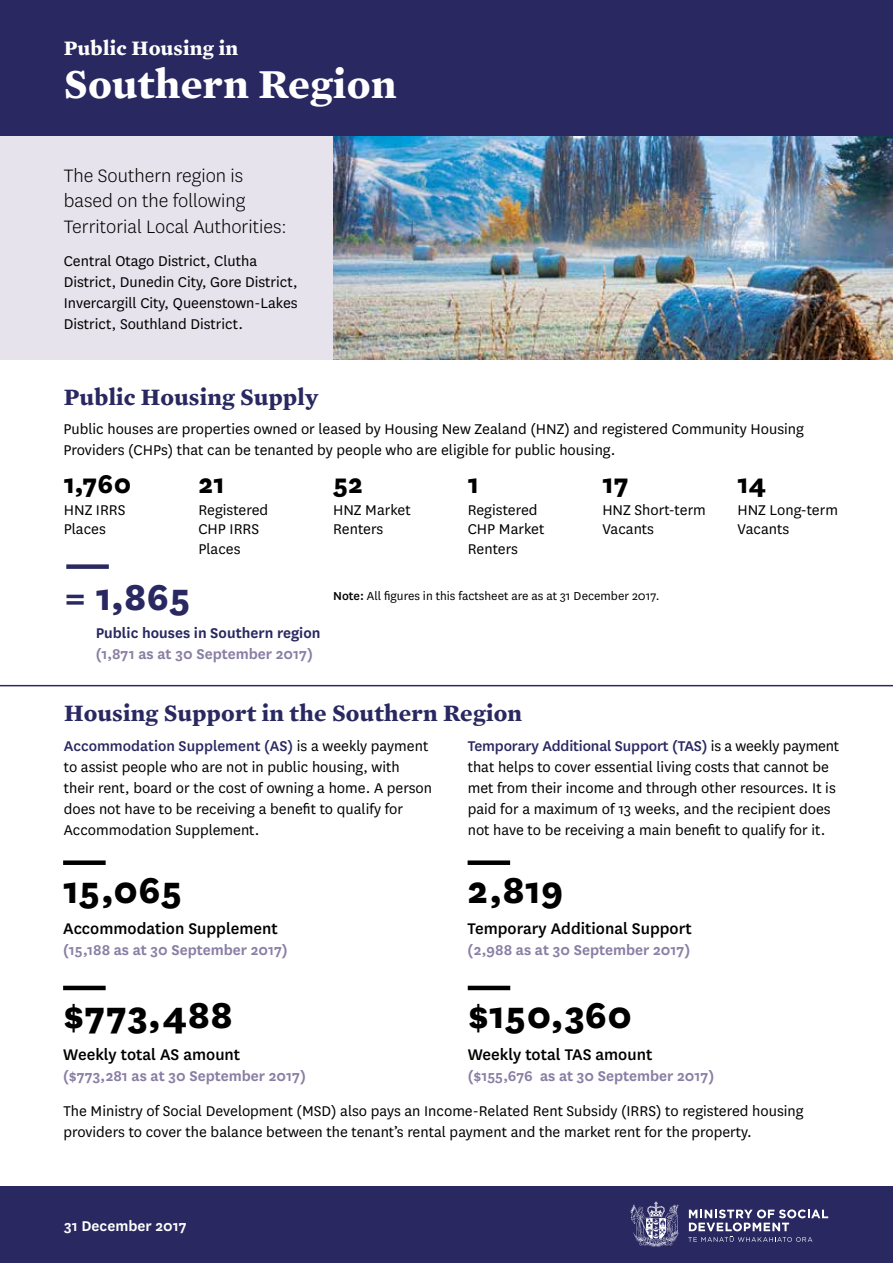
<style>
.page{position:relative;width:893px;height:1263px;background:#fff}
.page>*{position:absolute;margin:0;border:0;box-sizing:border-box;transform-origin:0 0}
.number_28pt{font:800 42px "National";letter-spacing:.01em;color:#000}
.HEADING{font:700 42px "Mercury Text G1";letter-spacing:.01em;color:#fff}
.number_28pt-2{font:800 42px "National";color:#292861}
.number20pt{font:800 30px "National";letter-spacing:.01em;color:#000}
.SUBHEAD{font:700 24px "Mercury Text G1";letter-spacing:.01em;color:#292861}
.INTRO{font:300 21px/25.5px "National";color:#000}
.t1{font:700 21px "Mercury Text G1";letter-spacing:.01em;color:#fff}
.text_under_number{font:500 18px "National";color:#000}
.BODY_TEXT{font:16.5px/21px "National";color:#000}
.body_text_under_numb{font:16.5px/19.5px "National";color:#000}
.text_under_number-2{font:600 16.5px "National";color:#897ea4}
.Body_text_bold{font:600 16.5px/21px "National";color:#292861}
.t2{font:600 16.5px "National";color:#fff}
.Notes_subheading{font:13.5px "National";color:#000}
.s1{color:#897ea4}
.s2{font-weight:500}
.s3{font-weight:500;color:#292861}
</style>
<div class="page">
<div style="left:0;top:0;width:893px;height:136px;background:#292861"></div>
<div style="left:0;top:136px;width:333px;height:223px;background:#e6e3ed"></div>
<hr style="left:0;top:685px;width:893px;height:1px;background:#292861">
<div style="left:0;top:1186px;width:893px;height:77px;background:#292861"></div>
<svg style="left:631px;top:1202px;width:48px;height:45px"></svg>
<svg style="left:688px;top:1209px;width:140px;height:33px"></svg>
<div style="left:63px;top:860px;width:43px;height:5px;background:#000"></div>
<hr style="left:63px;top:986px;width:43px;height:4px;background:#000">
<div style="left:468px;top:860px;width:42px;height:5px;background:#000"></div>
<hr style="left:468px;top:986px;width:42px;height:4px;background:#000">
<div style="left:66px;top:564px;width:43px;height:5px;background:#292861"></div>
<img style="left:333px;top:136px;width:560px;height:223px">
<p class="t1" style="left:64px;top:35px;width:176px">Public Housing in</p>
<p class="HEADING" style="left:64px;top:58px;width:334px">Southern Region</p>
<p class="INTRO" style="left:64px;top:162px;width:224px">The Southern region is based on the following<br>Territorial Local Authorities:</p>
<p class="BODY_TEXT" style="left:64px;top:250px;width:235px">Central Otago District, Clutha District, Dunedin City, Gore District, Invercargill City, Queenstown-Lakes District, Southland District.</p>
<p class="SUBHEAD" style="left:64px;top:382px;width:256px">Public Housing Supply</p>
<p class="BODY_TEXT" style="left:63px;top:418px;width:742px">Public houses are properties owned or leased by Housing New Zealand (HNZ) and registered Community Housing<br>Providers (CHPs) that can be tenanted by people who are eligible for public housing.</p>
<p class="number20pt" style="left:64px;top:462px;width:69px">1,760</p>
<p class="body_text_under_numb" style="left:64px;top:499px;width:63px">HNZ IRRS<br>Places</p>
<p class="number20pt" style="left:198px;top:462px;width:28px">21</p>
<p class="body_text_under_numb" style="left:198px;top:499px;width:71px">Registered<br>CHP IRRS<br>Places</p>
<p class="number_28pt-2" style="left:65px;top:567px;width:127px">= 1,865</p>
<p class="Body_text_bold" style="left:96px;top:621px;width:226px">Public houses in Southern region <span class="s1">(1,871 as at 30 September 2017)</span></p>
<p class="number20pt" style="left:333px;top:462px;width:31px">52</p>
<p class="body_text_under_numb" style="left:333px;top:499px;width:79px">HNZ Market<br>Renters</p>
<p class="number20pt" style="left:468px;top:462px;width:13px">1</p>
<p class="body_text_under_numb" style="left:468px;top:499px;width:78px">Registered<br>CHP Market<br>Renters</p>
<p class="number20pt" style="left:602px;top:462px;width:28px">17</p>
<p class="body_text_under_numb" style="left:602px;top:499px;width:105px">HNZ Short-term<br>Vacants</p>
<p class="Notes_subheading" style="left:333px;top:587px;width:328px"><span class="s2">Note:</span> All figures in this factsheet are as at 31 December 2017.</p>
<p class="number20pt" style="left:737px;top:462px;width:30px">14</p>
<p class="body_text_under_numb" style="left:737px;top:499px;width:102px">HNZ Long-term<br>Vacants</p>
<p class="SUBHEAD" style="left:64px;top:698px;width:459px">Housing Support in the Southern Region</p>
<p class="BODY_TEXT" style="left:64px;top:734px;width:370px"><span class="s3">Accommodation Supplement (AS)</span> is a weekly payment to assist people who are not in public housing, with their rent, board or the cost of owning a home. A person does not have to be receiving a benefit to qualify for Accommodation Supplement.</p>
<p class="number_28pt" style="left:63px;top:860px;width:121px">15,065</p>
<p class="text_under_number" style="left:63px;top:916px;width:216px">Accommodation Supplement</p>
<p class="text_under_number-2" style="left:63px;top:939px;width:226px">(15,188 as at 30 September 2017)</p>
<p class="BODY_TEXT" style="left:468px;top:734px;width:373px"><span class="s3">Temporary Additional Support (TAS)</span> is a weekly payment that helps to cover essential living costs that cannot be met from their income and through other resources. It is paid for a maximum of 13 weeks, and the recipient does not have to be receiving a main benefit to qualify for it.</p>
<p class="number_28pt" style="left:468px;top:860px;width:97px">2,819</p>
<p class="text_under_number" style="left:468px;top:916px;width:226px">Temporary Additional Support</p>
<p class="text_under_number-2" style="left:468px;top:939px;width:224px">(2,988 as at 30 September 2017)</p>
<p class="number_28pt" style="left:63px;top:985px;width:171px">$773,488</p>
<p class="text_under_number" style="left:63px;top:1042px;width:179px">Weekly total AS amount</p>
<p class="text_under_number-2" style="left:63px;top:1064px;width:244px">($773,281 as at 30 September 2017)</p>
<p class="number_28pt" style="left:468px;top:985px;width:166px">$150,360</p>
<p class="text_under_number" style="left:468px;top:1042px;width:186px">Weekly total TAS amount</p>
<p class="text_under_number-2" style="left:468px;top:1064px;width:248px">($155,676 as at 30 September 2017)</p>
<p class="BODY_TEXT" style="left:63px;top:1100px;width:742px">The Ministry of Social Development (MSD) also pays an Income-Related Rent Subsidy (IRRS) to registered housing providers to cover the balance between the tenant’s rental payment and the market rent for the property.</p>
<p class="t2" style="left:64px;top:1214px;width:124px">31 December 2017</p>
</div>
